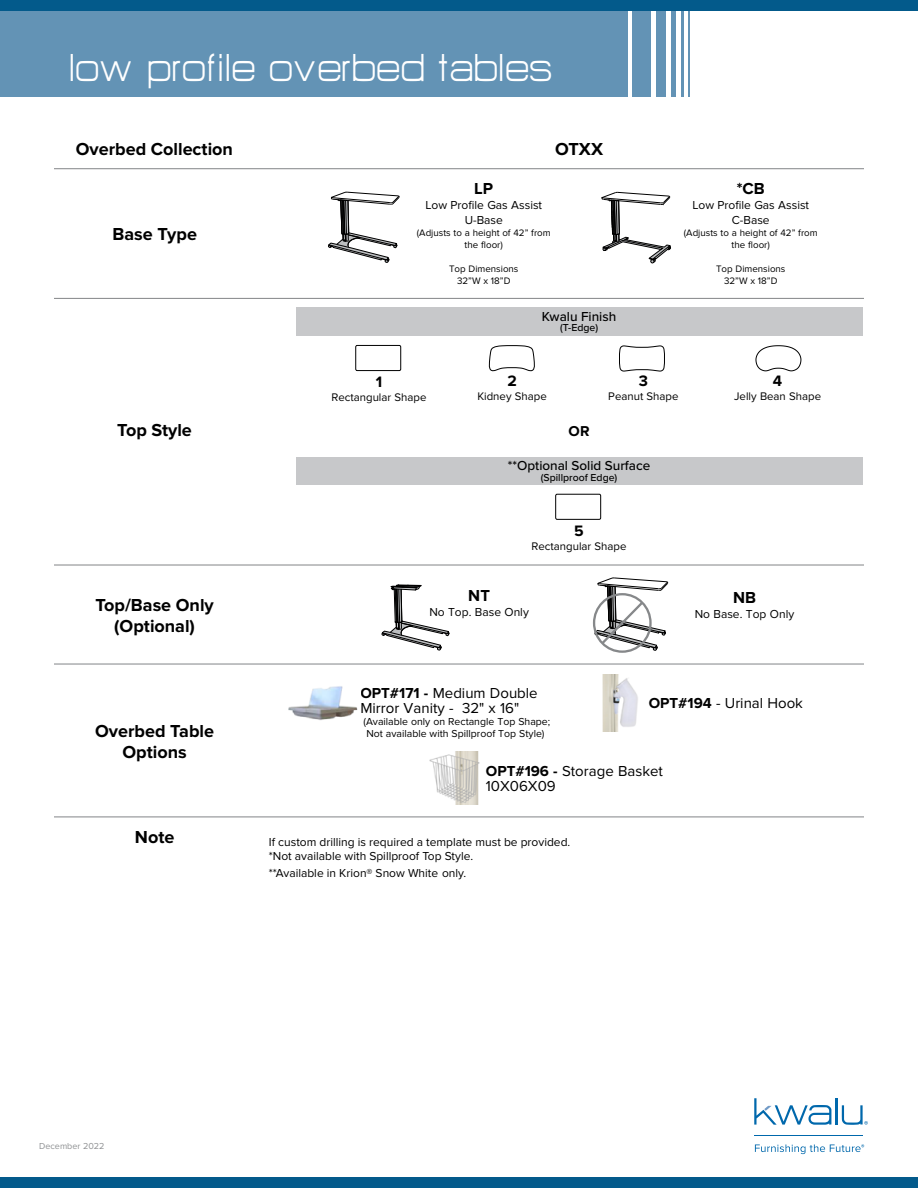
<style>
.page{position:relative;width:918px;height:1188px;background:#fff}
.page>*{position:absolute;margin:0;border:0;box-sizing:border-box;transform-origin:0 0}
.t1{font:48px "HURTMOLD";color:#fff;scale:.9 1}
.t2{font:700 18px/21.6px "Proxima Nova";color:#000;text-align:center}
.t3{font:700 16.5px "Proxima Nova";color:#000}
.t4{font:700 15.6px "Proxima Nova";color:#000}
.t5{font:15px/15px "Proxima Nova";color:#000}
.t6{font:700 14.85px "Proxima Nova";color:#000}
.t7{font:500 13.5px "Proxima Nova";color:#000}
.t8{font:12px/15px "Proxima Nova";color:#000;text-align:center}
.t9{font:11.4px "Proxima Nova";color:#000}
.t10{font:10.5px/12px "Proxima Nova";color:#000}
.t11{font:500 10.5px "Proxima Nova";color:#000}
.t12{font:9.75px/12px "Proxima Nova";color:#000;text-align:center}
.t13{font:9px "Proxima Nova";color:#909294}
.s1{font-weight:700}
</style>
<div class="page">
<div style="left:0;top:1177px;width:918px;height:11px;background:#035a8b"></div>
<hr style="left:754px;top:1135px;width:109px;height:1px;background:#0068ac">
<hr style="left:836px;top:1098px;width:2px;height:27px;background:#0068ac">
<svg style="left:842px;top:1105px;width:26px;height:20px"></svg>
<svg style="left:754px;top:1098px;width:77px;height:27px"></svg>
<svg style="left:755px;top:1144px;width:109px;height:10px"></svg>
<div style="left:296px;top:307px;width:567px;height:29px;background:#c7c8ca"></div>
<div style="left:296px;top:457px;width:567px;height:27px;background:#c7c8ca"></div>
<div style="left:0;top:0;width:628px;height:96px;background:#6393b5"></div>
<div style="left:632px;top:0;width:18px;height:96px;background:#6393b5"></div>
<div style="left:656px;top:0;width:10px;height:96px;background:#6393b5"></div>
<div style="left:671px;top:0;width:5px;height:96px;background:#6393b5"></div>
<hr style="left:681px;top:0;width:2px;height:96px;background:#6393b5">
<hr style="left:689px;top:0;width:1px;height:96px;background:#6393b5">
<hr style="left:54px;top:168px;width:810px;height:1px;background:#909294">
<hr style="left:54px;top:298px;width:810px;height:1px;background:#909294">
<hr style="left:54px;top:564px;width:810px;height:2px;background:#909294">
<hr style="left:54px;top:663px;width:810px;height:2px;background:#909294">
<hr style="left:54px;top:816px;width:810px;height:1px;background:#909294">
<div style="left:0;top:0;width:918px;height:11px;background:#035a8b"></div>
<svg style="left:328px;top:192px;width:72px;height:71px"></svg>
<svg style="left:602px;top:192px;width:69px;height:71px"></svg>
<img style="left:288px;top:686px;width:70px;height:34px">
<div style="left:355px;top:345px;width:46px;height:26px;border:1px solid #000"></div>
<svg style="left:488px;top:345px;width:47px;height:27px"></svg>
<svg style="left:619px;top:345px;width:46px;height:27px"></svg>
<svg style="left:755px;top:345px;width:46px;height:26px"></svg>
<div style="left:555px;top:494px;width:46px;height:26px;border:1px solid #000"></div>
<img style="left:429px;top:751px;width:51px;height:53px">
<img style="left:602px;top:675px;width:36px;height:57px">
<svg style="left:382px;top:584px;width:68px;height:67px"></svg>
<svg style="left:595px;top:578px;width:73px;height:73px"></svg>
<h1 class="t1" style="left:70px;top:43px;width:540px">low profile overbed tables</h1>
<h2 class="t2" style="left:76px;top:140px;width:159px">Overbed Collection</h2>
<h2 class="t2" style="left:555px;top:140px;width:49px">OTXX</h2>
<h2 class="t2" style="left:112px;top:224px;width:86px">Base Type</h2>
<h3 class="t3" style="left:474px;top:179px;width:20px">LP</h3>
<p class="t8" style="left:425px;top:198px;width:118px">Low Profile Gas Assist<br>U-Base</p>
<p class="t12" style="left:417px;top:227px;width:135px">(Adjusts to a height of 42” from the floor)</p>
<p class="t12" style="left:449px;top:263px;width:71px">Top Dimensions<br>32”W x 18”D</p>
<p class="t7" style="left:542px;top:308px;width:76px">Kwalu Finish</p>
<p class="t11" style="left:560px;top:322px;width:40px">(T-Edge)</p>
<h3 class="t3" style="left:737px;top:179px;width:30px">*CB</h3>
<p class="t8" style="left:692px;top:198px;width:118px">Low Profile Gas Assist<br>C-Base</p>
<p class="t12" style="left:684px;top:227px;width:135px">(Adjusts to a height of 42” from the floor)</p>
<p class="t12" style="left:716px;top:263px;width:71px">Top Dimensions<br>32”W x 18”D</p>
<h2 class="t2" style="left:117px;top:420px;width:76px">Top Style</h2>
<h2 class="t2" style="left:95px;top:595px;width:120px">Top/Base Only (Optional)</h2>
<h2 class="t2" style="left:95px;top:721px;width:120px">Overbed Table<br>Options</h2>
<h2 class="t2" style="left:135px;top:827px;width:41px">Note</h2>
<h3 class="t4" style="left:376px;top:373px;width:8px">1</h3>
<p class="t9" style="left:332px;top:391px;width:96px">Rectangular Shape</p>
<h3 class="t4" style="left:507px;top:371px;width:11px">2</h3>
<p class="t9" style="left:477px;top:390px;width:71px">Kidney Shape</p>
<h3 class="t4" style="left:639px;top:371px;width:11px">3</h3>
<p class="t9" style="left:608px;top:390px;width:72px">Peanut Shape</p>
<p class="t6" style="left:569px;top:422px;width:22px">OR</p>
<p class="t7" style="left:508px;top:458px;width:144px">**Optional Solid Surface</p>
<p class="t11" style="left:541px;top:471px;width:78px">(Spillproof Edge)</p>
<h3 class="t4" style="left:574px;top:522px;width:11px">5</h3>
<p class="t9" style="left:532px;top:540px;width:96px">Rectangular Shape</p>
<h3 class="t3" style="left:468px;top:586px;width:23px">NT</h3>
<p class="t8" style="left:429px;top:605px;width:101px">No Top. Base Only</p>
<h3 class="t4" style="left:773px;top:371px;width:11px">4</h3>
<p class="t9" style="left:734px;top:390px;width:88px">Jelly Bean Shape</p>
<h3 class="t3" style="left:733px;top:588px;width:24px">NB</h3>
<p class="t8" style="left:695px;top:607px;width:101px">No Base. Top Only</p>
<p class="t5" style="left:360px;top:686px;width:179px"><span class="s1">OPT#171 -</span> Medium Double<br>Mirror Vanity - 32" x 16"</p>
<p class="t10" style="left:363px;top:715px;width:188px">(Available only on Rectangle Top Shape;<br>Not available with Spillproof Top Style)</p>
<p class="t5" style="left:649px;top:696px;width:156px"><span class="s1">OPT#194</span> - Urinal Hook</p>
<p class="t5" style="left:486px;top:764px;width:179px"><span class="s1">OPT#196 -</span> Storage Basket<br>10X06X09</p>
<p class="t8" style="left:269px;top:835px;width:303px;line-height:14.1px;text-align:left">If custom drilling is required a template must be provided. *Not available with Spillproof Top Style.</p>
<p class="t8" style="left:269px;top:866px;width:199px">**Available in Krion® Snow White only.</p>
<p class="t13" style="left:39px;top:1141px;width:67px">December 2022</p>
</div>
